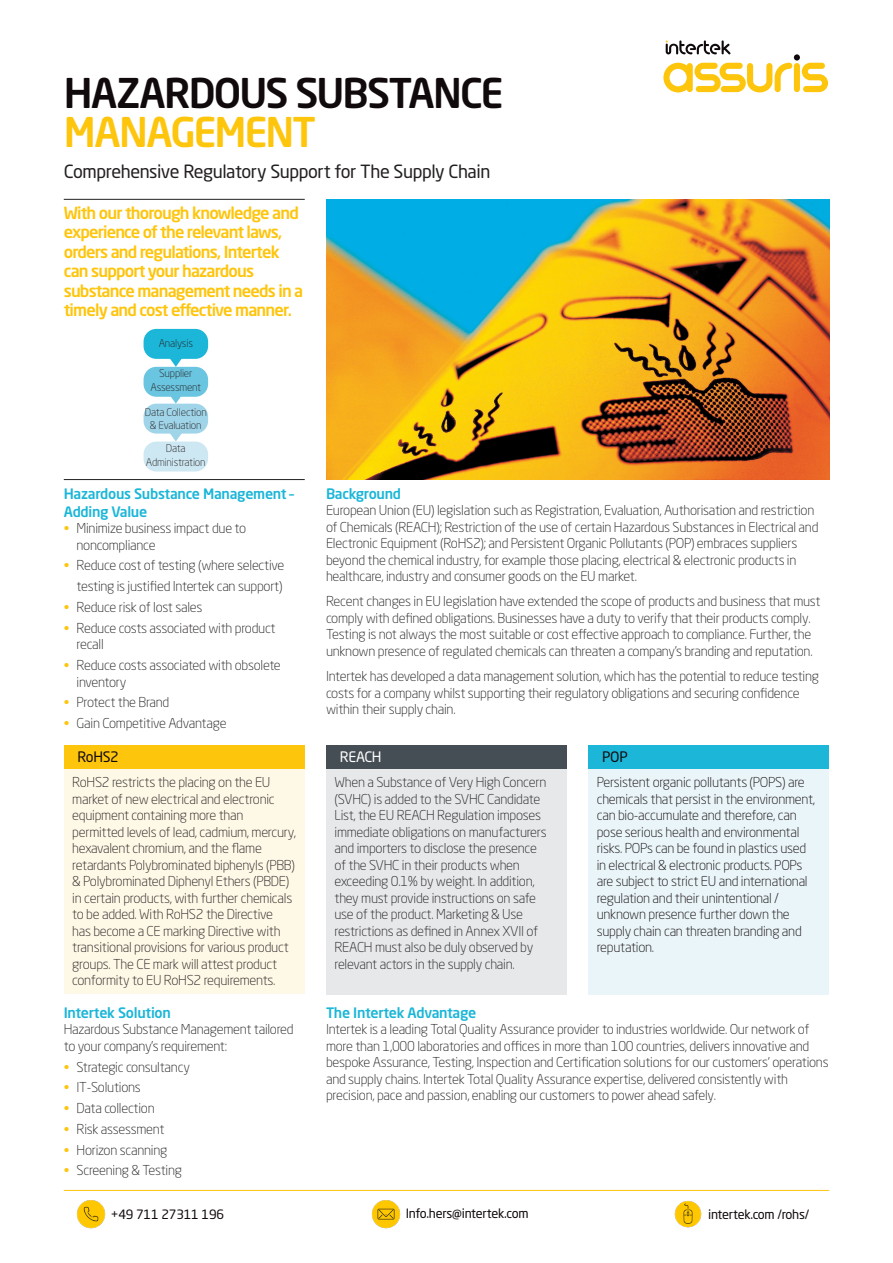
<style>
.page{position:relative;width:893px;height:1263px;background:#fff}
.page>*{position:absolute;margin:0;border:0;box-sizing:border-box;transform-origin:0 0}
.t1{font:500 40.5px/39px "Neo Sans Std";letter-spacing:-.045em;color:#110a0c}
.Paragraph_Style_1{font:18px "Neo Sans Std";letter-spacing:-.025em;color:#231f20}
.Introduction_Paragra{font:500 16.5px/19.5px "Neo Sans Std";letter-spacing:-.05em;color:#fec50d}
.Subheading{font:500 14.25px/18px "Neo Sans Std";letter-spacing:-.02em;color:#1cb6d8}
.Body_Text{font:14.25px "Neo Sans Std";letter-spacing:-.02em;color:#110a0c}
.Body_Text-2{font:14.25px "Neo Sans Std";letter-spacing:-.02em;color:#fff}
.Body_Text-3{font:300 13.5px/16.5px "Neo Sans Std";letter-spacing:-.02em;color:#231f20}
.Body_Text__large_whi{font:300 13.5px/16.5px "Neo Sans Std";letter-spacing:-.02em;color:#231f20}
.Bullet_Text{font:300 13.5px/16.5px "Neo Sans Std";letter-spacing:-.02em;color:#231f20}
.Body_Text__large_whi-2{font:300 13.5px/16.5px "Neo Sans Std";letter-spacing:-.02em;color:#110a0c}
.Subheading-2{font:300 13.5px/16.5px "Neo Sans Std";letter-spacing:-.02em;color:#231f20}
.Contact_Details{font:12.75px "Neo Sans Std";letter-spacing:-.02em;color:#110a0c}
.Body_Text-4{font:300 10.5px/13.5px "Neo Sans Std";letter-spacing:-.02em;color:#231f20;text-align:center}
.s1{color:#fec50d}
</style>
<div class="page">
<hr style="left:64px;top:199px;width:241px;height:1px;background:#231f20">
<hr style="left:64px;top:479px;width:241px;height:1px;background:#231f20">
<svg style="left:666px;top:40px;width:64px;height:14px"></svg>
<svg style="left:802px;top:63px;width:26px;height:29px"></svg>
<div style="left:794px;top:63px;width:6px;height:29px;background:#fec50d;border-radius:3px"></div>
<div style="left:794px;top:54px;width:6px;height:7px;background:#110a0c;border-radius:50%"></div>
<svg style="left:663px;top:63px;width:129px;height:29px"></svg>
<img style="left:327px;top:200px;width:502px;height:279px">
<div style="left:144px;top:329px;width:64px;height:30px;background:#1cb6d8;border-radius:13px"></div>
<svg style="left:164px;top:358px;width:24px;height:9px"></svg>
<div style="left:144px;top:367px;width:64px;height:30px;background:#6ac5e0;border-radius:13px"></div>
<svg style="left:164px;top:396px;width:24px;height:8px"></svg>
<div style="left:144px;top:404px;width:64px;height:30px;background:#a0d5e9;border-radius:13px"></div>
<svg style="left:164px;top:433px;width:24px;height:9px"></svg>
<div style="left:144px;top:442px;width:64px;height:29px;background:#cde8f3;border-radius:13px"></div>
<div style="left:588px;top:768px;width:241px;height:226px;background:#eaf5f9"></div>
<div style="left:326px;top:768px;width:241px;height:226px;background:#e6e8ea"></div>
<div style="left:64px;top:768px;width:241px;height:226px;background:#fef8e6"></div>
<div style="left:64px;top:745px;width:241px;height:23px;background:#fec50d"></div>
<div style="left:326px;top:745px;width:241px;height:23px;background:#464e55"></div>
<div style="left:588px;top:745px;width:241px;height:23px;background:#1cb6d8"></div>
<img style="left:77px;top:1200px;width:28px;height:28px">
<img style="left:371px;top:1200px;width:29px;height:28px">
<img style="left:675px;top:1201px;width:26px;height:26px">
<hr style="left:64px;top:1190px;width:765px;height:1px;background:#fec50d">
<p class="t1" style="left:64px;top:73px;width:442px">HAZARDOUS SUBSTANCE<br><span class="s1">MANAGEMENT</span></p>
<p class="Paragraph_Style_1" style="left:64px;top:160px;width:428px">Comprehensive Regulatory Support for The Supply Chain</p>
<p class="Introduction_Paragra" style="left:64px;top:203px;width:241px">With our thorough knowledge and experience of the relevant laws, orders and regulations, Intertek can support your hazardous substance management needs in a timely and cost effective manner.</p>
<p class="Body_Text-4" style="left:159px;top:336px;width:36px">Analysis</p>
<p class="Body_Text-4" style="left:150px;top:367px;width:52px">Supplier<br>Assessment</p>
<p class="Body_Text-4" style="left:145px;top:405px;width:64px">Data Collection &amp; Evaluation</p>
<p class="Body_Text-4" style="left:146px;top:441px;width:61px">Data<br>Administration</p>
<p class="Subheading" style="left:64px;top:484px;width:232px">Hazardous Substance Management –<br>Adding Value</p>
<p class="Bullet_Text" style="left:77px;top:520px;width:171px;text-indent:-13px"><span class="s1">•</span> Minimize business impact due to noncompliance</p>
<p class="Bullet_Text" style="left:64px;top:555px;width:222px;line-height:21px;text-align:right"><span class="s1">•</span> Reduce cost of testing (where selective testing is justified Intertek can support)</p>
<p class="Bullet_Text" style="left:64px;top:599px;width:140px"><span class="s1">•</span> Reduce risk of lost sales</p>
<p class="Bullet_Text" style="left:77px;top:619px;width:201px;text-indent:-13px"><span class="s1">•</span> Reduce costs associated with product recall</p>
<p class="Bullet_Text" style="left:77px;top:657px;width:206px;text-indent:-13px"><span class="s1">•</span> Reduce costs associated with obsolete inventory</p>
<p class="Bullet_Text" style="left:64px;top:694px;width:107px"><span class="s1">•</span> Protect the Brand</p>
<p class="Bullet_Text" style="left:64px;top:715px;width:164px"><span class="s1">•</span> Gain Competitive Advantage</p>
<p class="Body_Text" style="left:78px;top:748px;width:43px">RoHS2</p>
<p class="Body_Text-2" style="left:340px;top:748px;width:43px">REACH</p>
<p class="Body_Text" style="left:602px;top:748px;width:27px">POP</p>
<p class="Body_Text__large_whi" style="left:72px;top:774px;width:225px">RoHS2 restricts the placing on the EU market of new electrical and electronic equipment containing more than permitted levels of lead, cadmium, mercury, hexavalent chromium, and the flame retardants Polybrominated biphenyls (PBB) &amp; Polybrominated Diphenyl Ethers (PBDE) in certain products, with further chemicals to be added. With RoHS2 the Directive<br>has become a CE marking Directive with transitional provisions for various product groups. The CE mark will attest product conformity to EU RoHS2 requirements.</p>
<p class="Body_Text__large_whi" style="left:334px;top:774px;width:214px">When a Substance of Very High Concern (SVHC) is added to the SVHC Candidate List, the EU REACH Regulation imposes immediate obligations on manufacturers and importers to disclose the presence of the SVHC in their products when exceeding 0.1% by weight. In addition, they must provide instructions on safe use of the product. Marketing &amp; Use restrictions as defined in Annex XVII of REACH must also be duly observed by relevant actors in the supply chain.</p>
<p class="Body_Text__large_whi-2" style="left:597px;top:774px;width:220px">Persistent organic pollutants (POPS) are chemicals that persist in the environment, can bio-accumulate and therefore, can pose serious health and environmental risks. POPs can be found in plastics used in electrical &amp; electronic products. POPs are subject to strict EU and international regulation and their unintentional / unknown presence further down the supply chain can threaten branding and reputation.</p>
<p class="Subheading" style="left:64px;top:1003px;width:109px">Intertek Solution</p>
<p class="Subheading-2" style="left:64px;top:1021px;width:231px">Hazardous Substance Management tailored to your company’s requirement:</p>
<p class="Bullet_Text" style="left:64px;top:1058px;width:128px"><span class="s1">•</span> Strategic consultancy</p>
<p class="Bullet_Text" style="left:64px;top:1079px;width:79px"><span class="s1">•</span> IT-Solutions</p>
<p class="Bullet_Text" style="left:64px;top:1100px;width:93px"><span class="s1">•</span> Data collection</p>
<p class="Bullet_Text" style="left:64px;top:1121px;width:102px"><span class="s1">•</span> Risk assessment</p>
<p class="Bullet_Text" style="left:64px;top:1141px;width:105px"><span class="s1">•</span> Horizon scanning</p>
<p class="Bullet_Text" style="left:64px;top:1162px;width:120px"><span class="s1">•</span> Screening &amp; Testing</p>
<p class="Subheading" style="left:326px;top:484px;width:77px">Background</p>
<p class="Body_Text-3" style="left:326px;top:502px;width:494px">European Union (EU) legislation such as Registration, Evaluation, Authorisation and restriction of Chemicals (REACH); Restriction of the use of certain Hazardous Substances in Electrical and Electronic Equipment (RoHS2); and Persistent Organic Pollutants (POP) embraces suppliers beyond the chemical industry, for example those placing, electrical &amp; electronic products in healthcare, industry and consumer goods on the EU market.</p>
<p class="Body_Text-3" style="left:326px;top:593px;width:496px">Recent changes in EU legislation have extended the scope of products and business that must comply with defined obligations. Businesses have a duty to verify that their products comply.<br>Testing is not always the most suitable or cost effective approach to compliance. Further, the unknown presence of regulated chemicals can threaten a company’s branding and reputation.</p>
<p class="Body_Text-3" style="left:326px;top:668px;width:494px">Intertek has developed a data management solution, which has the potential to reduce testing costs for a company whilst supporting their regulatory obligations and securing confidence within their supply chain.</p>
<p class="Subheading" style="left:326px;top:1003px;width:152px">The Intertek Advantage</p>
<p class="Body_Text-3" style="left:326px;top:1021px;width:504px">Intertek is a leading Total Quality Assurance provider to industries worldwide. Our network of more than 1,000 laboratories and offices in more than 100 countries, delivers innovative and bespoke Assurance, Testing, Inspection and Certification solutions for our customers’ operations and supply chains. Intertek Total Quality Assurance expertise, delivered consistently with precision, pace and passion, enabling our customers to power ahead safely.</p>
<p class="Contact_Details" style="left:111px;top:1207px;width:115px">+49 711 27311 196</p>
<p class="Contact_Details" style="left:406px;top:1205px;width:124px">Info.hers@intertek.com</p>
<p class="Contact_Details" style="left:708px;top:1207px;width:103px">intertek.com /rohs/</p>
</div>
